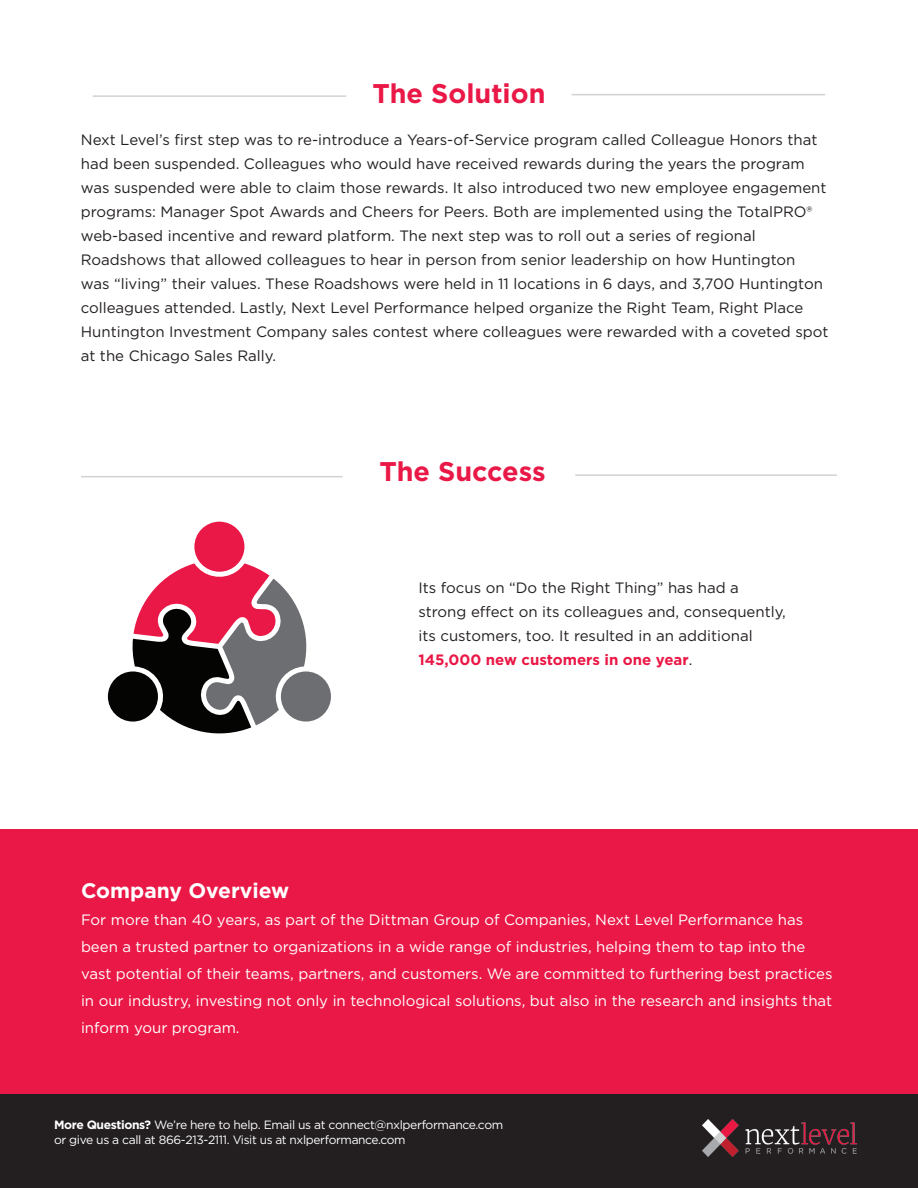
<style>
.page{position:relative;width:918px;height:1188px;background:#fff}
.page>*{position:absolute;margin:0;border:0;box-sizing:border-box;transform-origin:0 0}
.t1{font:700 27px "Gotham";color:#ea1846}
.t2{font:700 21px "Gotham";color:#fff}
.t3{font:15px/24px "Gotham";color:#231f20}
.t4{font:15px/27px "Gotham";color:#fff}
.t5{font:12px/14.4px "Gotham";letter-spacing:-.03em;color:#fff}
.s1{font-weight:700;color:#ea1846}
.s2{font-weight:700}
</style>
<div class="page">
<hr style="left:93px;top:95px;width:253px;height:2px;background:#d1d2d4">
<hr style="left:572px;top:94px;width:253px;height:1px;background:#d1d2d4">
<hr style="left:81px;top:476px;width:262px;height:1px;background:#d1d2d4">
<hr style="left:575px;top:474px;width:262px;height:2px;background:#d1d2d4">
<div style="left:0;top:1094px;width:918px;height:94px;background:#231f20"></div>
<img style="left:702px;top:1120px;width:155px;height:36px">
<div style="left:0;top:829px;width:918px;height:265px;background:#ea1846"></div>
<div style="left:194px;top:522px;width:50px;height:50px;background:#ea1846;border-radius:50%"></div>
<div style="left:281px;top:671px;width:50px;height:51px;background:#6d6e71;border-radius:50%"></div>
<div style="left:108px;top:671px;width:50px;height:51px;background:#040503;border-radius:50%"></div>
<svg style="left:132px;top:563px;width:180px;height:171px"></svg>
<h1 class="t1" style="left:372px;top:75px;width:175px">The Solution</h1>
<p class="t3" style="left:81px;top:128px;width:749px">Next Level’s first step was to re-introduce a Years-of-Service program called Colleague Honors that had been suspended. Colleagues who would have received rewards during the years the program was suspended were able to claim those rewards. It also introduced two new employee engagement programs: Manager Spot Awards and Cheers for Peers. Both are implemented using the TotalPRO® web-based incentive and reward platform. The next step was to roll out a series of regional Roadshows that allowed colleagues to hear in person from senior leadership on how Huntington<br>was “living” their values. These Roadshows were held in 11 locations in 6 days, and 3,700 Huntington colleagues attended. Lastly, Next Level Performance helped organize the Right Team, Right Place Huntington Investment Company sales contest where colleagues were rewarded with a coveted spot at the Chicago Sales Rally.</p>
<h1 class="t1" style="left:379px;top:453px;width:168px">The Success</h1>
<p class="t3" style="left:418px;top:575px;width:369px">Its focus on “Do the Right Thing” has had a strong effect on its colleagues and, consequently, its customers, too. It resulted in an additional <span class="s1">145,000 new customers in one year</span>.</p>
<h2 class="t2" style="left:81px;top:877px;width:210px">Company Overview</h2>
<p class="t4" style="left:81px;top:906px;width:753px">For more than 40 years, as part of the Dittman Group of Companies, Next Level Performance has been a trusted partner to organizations in a wide range of industries, helping them to tap into the vast potential of their teams, partners, and customers. We are committed to furthering best practices in our industry, investing not only in technological solutions, but also in the research and insights that inform your program.</p>
<p class="t5" style="left:54px;top:1118px;width:451px"><span class="s2">More Questions?</span> We’re here to help. Email us at connect@nxlperformance.com or give us a call at 866-213-2111. Visit us at nxlperformance.com</p>
</div>
